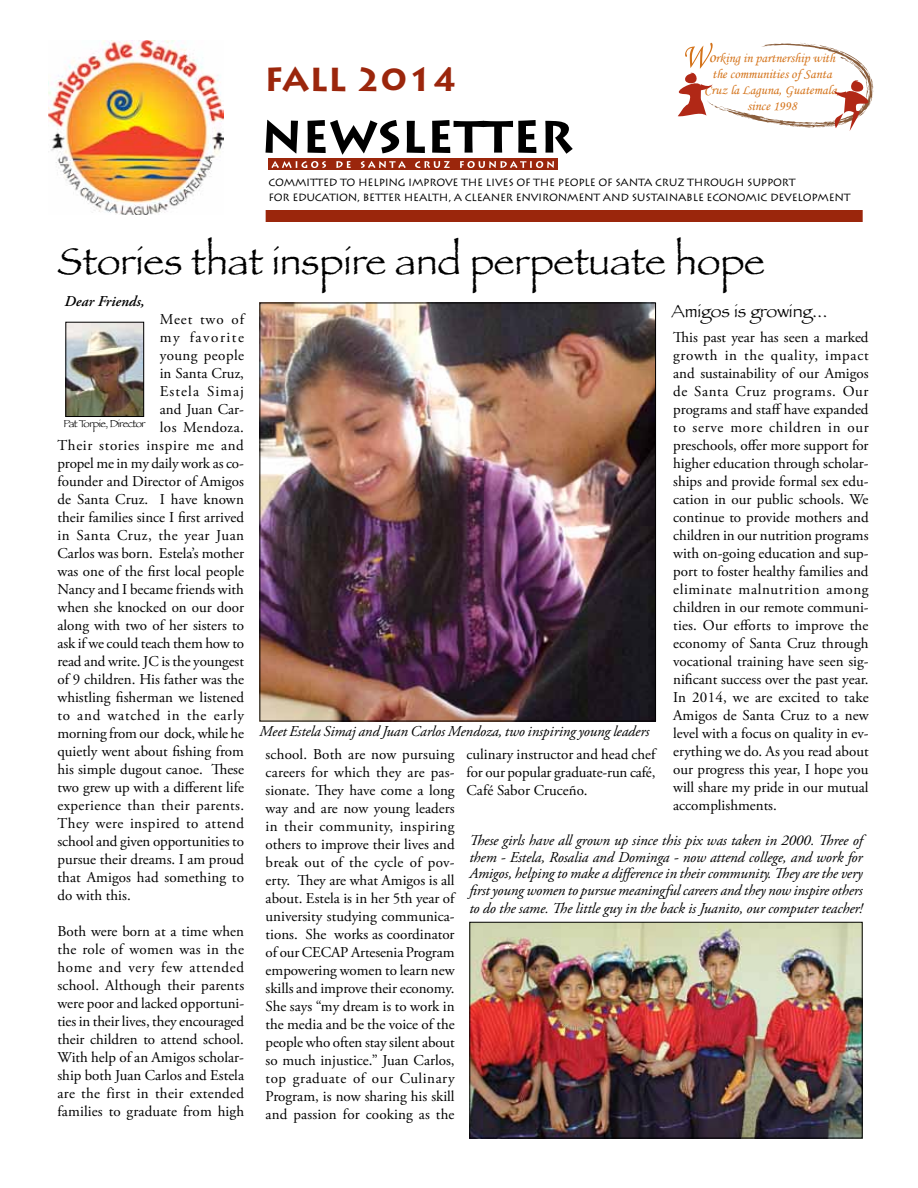
<style>
.page{position:relative;width:918px;height:1188px;background:#fff}
.page>*{position:absolute;margin:0;border:0;box-sizing:border-box;transform-origin:0 0}
.t1{font:39px "Papyrus";color:#000}
.t2{font:700 33px "Lithos Pro";color:#9b260c}
.t3{font:18px "Papyrus";color:#000}
.t4{font:15px/18px "Adobe Garamond Pro";color:#000;text-align:justify}
.t5{font:italic 15px/16.5px "Adobe Garamond Pro";letter-spacing:-.005em;color:#000;text-align:justify}
.t6{font:15px "Adobe Garamond Pro";letter-spacing:.03em;color:#000}
.t7{font:15px "Adobe Garamond Pro";letter-spacing:.025em;color:#000}
.t8{font:15px "Adobe Garamond Pro";letter-spacing:.04em;color:#000}
.t9{font:15px "Adobe Garamond Pro";letter-spacing:.035em;color:#000}
.t10{font:15px "Adobe Garamond Pro";letter-spacing:.05em;color:#000}
.t11{font:italic 600 15px "Adobe Garamond Pro";color:#000}
.t12{font:15px "Adobe Garamond Pro";letter-spacing:.07em;color:#000}
.t13{font:15px "Adobe Garamond Pro";letter-spacing:.105em;color:#000}
.t14{font:15px "Adobe Garamond Pro";letter-spacing:.065em;color:#000}
.t15{font:13.5px/16px "Monotype Corsiva";color:#d4731a;text-align:center}
.t16{font:10.5px/15.8px "Lithos";letter-spacing:-.025em;color:#000}
.t17{font:10.5px "Papyrus";letter-spacing:-.05em;color:#000}
.s1{font-size:16.8px}
</style>
<div class="page">
<div style="left:266px;top:210px;width:597px;height:12px;background:#9b260c"></div>
<img style="left:48px;top:40px;width:175px;height:175px">
<svg style="left:266px;top:120px;width:307px;height:35px"></svg>
<div style="left:269px;top:159px;width:289px;height:11px;background:#9b260c"></div>
<svg style="left:271px;top:161px;width:283px;height:7px"></svg>
<img style="left:68px;top:324px;width:74px;height:91px">
<div style="left:66px;top:322px;width:78px;height:95px;border:1px solid #000"></div>
<img style="left:471px;top:924px;width:390px;height:212px">
<div style="left:469px;top:922px;width:394px;height:216px;border:1px solid #000"></div>
<img style="left:261px;top:305px;width:393px;height:414px">
<svg style="left:678px;top:42px;width:195px;height:89px"></svg>
<h2 class="t2" style="left:264px;top:60px;width:195px">Fall 2014</h2>
<p class="t15" style="left:704px;top:50px;width:137px"><span class="s1">o</span>rking in partnership with the communities of Santa<br>Cruz la Laguna, Guatemala, since 1998</p>
<p class="t16" style="left:269px;top:174px;width:584px">COMMITTED TO HELPING IMPROVE THE LIVES OF THE PEOPLE OF SANTA CRUZ THROUGH SUPPORT<br>FOR EDUCATION, BETTER HEALTH, A CLEANER ENVIRONMENT AND SUSTAINABLE ECONOMIC DEVELOPMENT</p>
<h1 class="t1" style="left:58px;top:237px;width:709px">Stories that inspire and perpetuate hope</h1>
<p class="t14" style="left:160px;top:310px;width:86px">Meet two of</p>
<p class="t13" style="left:160px;top:328px;width:86px">my favorite</p>
<p class="t6" style="left:160px;top:346px;width:86px">young people</p>
<p class="t4" style="left:160px;top:365px;width:86px">in Santa Cruz,</p>
<p class="t12" style="left:160px;top:382px;width:86px">Estela Simaj</p>
<p class="t4" style="left:160px;top:401px;width:86px">and Juan Car-</p>
<p class="t6" style="left:160px;top:418px;width:86px">los Mendoza.</p>
<p class="t8" style="left:57px;top:436px;width:188px">Their stories inspire me and</p>
<p class="t4" style="left:57px;top:455px;width:188px">propel me in my daily work as co-</p>
<p class="t4" style="left:57px;top:473px;width:188px">founder and Director of Amigos</p>
<p class="t4" style="left:57px;top:491px;width:188px">de Santa Cruz. I have known</p>
<p class="t4" style="left:57px;top:509px;width:188px">their families since I first arrived</p>
<p class="t9" style="left:57px;top:526px;width:188px">in Santa Cruz, the year Juan</p>
<p class="t4" style="left:57px;top:545px;width:188px">Carlos was born. Estela’s mother</p>
<p class="t4" style="left:57px;top:563px;width:188px">was one of the first local people</p>
<p class="t4" style="left:57px;top:581px;width:188px">Nancy and I became friends with</p>
<p class="t4" style="left:57px;top:599px;width:188px">when she knocked on our door</p>
<p class="t4" style="left:57px;top:617px;width:188px">along with two of her sisters to</p>
<p class="t4" style="left:57px;top:635px;width:188px">ask if we could teach them how to</p>
<p class="t4" style="left:57px;top:653px;width:188px">read and write. JC is the youngest</p>
<p class="t4" style="left:57px;top:671px;width:188px">of 9 children. His father was the</p>
<p class="t4" style="left:57px;top:689px;width:188px">whistling fisherman we listened</p>
<p class="t10" style="left:57px;top:706px;width:188px">to and watched in the early</p>
<p class="t4" style="left:57px;top:725px;width:188px">morning from our dock, while he</p>
<p class="t4" style="left:57px;top:743px;width:188px">quietly went about fishing from</p>
<p class="t4" style="left:57px;top:761px;width:188px">his simple dugout canoe. These</p>
<p class="t4" style="left:57px;top:779px;width:188px">two grew up with a different life</p>
<p class="t7" style="left:57px;top:796px;width:188px">experience than their parents.</p>
<p class="t6" style="left:57px;top:814px;width:188px">They were inspired to attend</p>
<p class="t4" style="left:57px;top:833px;width:188px">school and given opportunities to</p>
<p class="t4" style="left:57px;top:851px;width:188px">pursue their dreams. I am proud</p>
<p class="t4" style="left:57px;top:869px;width:188px">that Amigos had something to</p>
<p class="t4" style="left:57px;top:887px;width:75px">do with this.</p>
<p class="t4" style="left:57px;top:923px;width:188px">Both were born at a time when the role of women was in the home and very few attended school. Although their parents were poor and lacked opportuni&shy;ties in their lives, they encouraged their children to attend school.<br>With help of an Amigos scholar&shy;ship both Juan Carlos and Estela are the first in their extended families to graduate from high</p>
<p class="t11" style="left:65px;top:293px;width:81px">Dear Friends,</p>
<p class="t3" style="left:672px;top:300px;width:157px">Amigos is growing...</p>
<p class="t4" style="left:673px;top:329px;width:197px">This past year has seen a marked growth in the quality, impact and sustainability of our Amigos de Santa Cruz programs. Our programs and staff have expanded to serve more children in our preschools, offer more support for higher education through scholar&shy;ships and provide formal sex edu&shy;cation in our public schools. We continue to provide mothers and children in our nutrition programs with on-going education and sup&shy;port to foster healthy families and eliminate malnutrition among children in our remote communi&shy;ties. Our efforts to improve the economy of Santa Cruz through vocational training have seen sig&shy;nificant success over the past year.<br>In 2014, we are excited to take Amigos de Santa Cruz to a new level with a focus on quality in ev&shy;erything we do. As you read about our progress this year, I hope you will share my pride in our mutual accomplishments.</p>
<p class="t17" style="left:63px;top:417px;width:84px">Pat Torpie, Director</p>
<p class="t5" style="left:259px;top:724px;width:391px">Meet Estela Simaj and Juan Carlos Mendoza, two inspiring young leaders</p>
<p class="t4" style="left:266px;top:746px;width:191px">school. Both are now pursuing careers for which they are pas&shy;sionate. They have come a long way and are now young leaders in their community, inspiring others to improve their lives and break out of the cycle of pov&shy;erty. They are what Amigos is all about. Estela is in her 5th year of university studying communica&shy;tions. She works as coordinator of our CECAP Artesenia Program empowering women to learn new skills and improve their economy.<br>She says “my dream is to work in the media and be the voice of the people who often stay silent about so much injustice.” Juan Carlos, top graduate of our Culinary Program, is now sharing his skill and passion for cooking as the</p>
<p class="t4" style="left:467px;top:746px;width:191px">culinary instructor and head chef for our popular graduate-run café, Café Sabor Cruceño.</p>
<p class="t5" style="left:469px;top:833px;width:395px">These girls have all grown up since this pix was taken in 2000. Three of them - Estela, Rosalia and Dominga - now attend college, and work for Amigos, helping to make a difference in their community. They are the very first young women to pursue meaningful careers and they now inspire others</p>
<p class="t5" style="left:469px;top:900px;width:395px">to do the same. The little guy in the back is Juanito, our computer teacher!</p>
</div>
